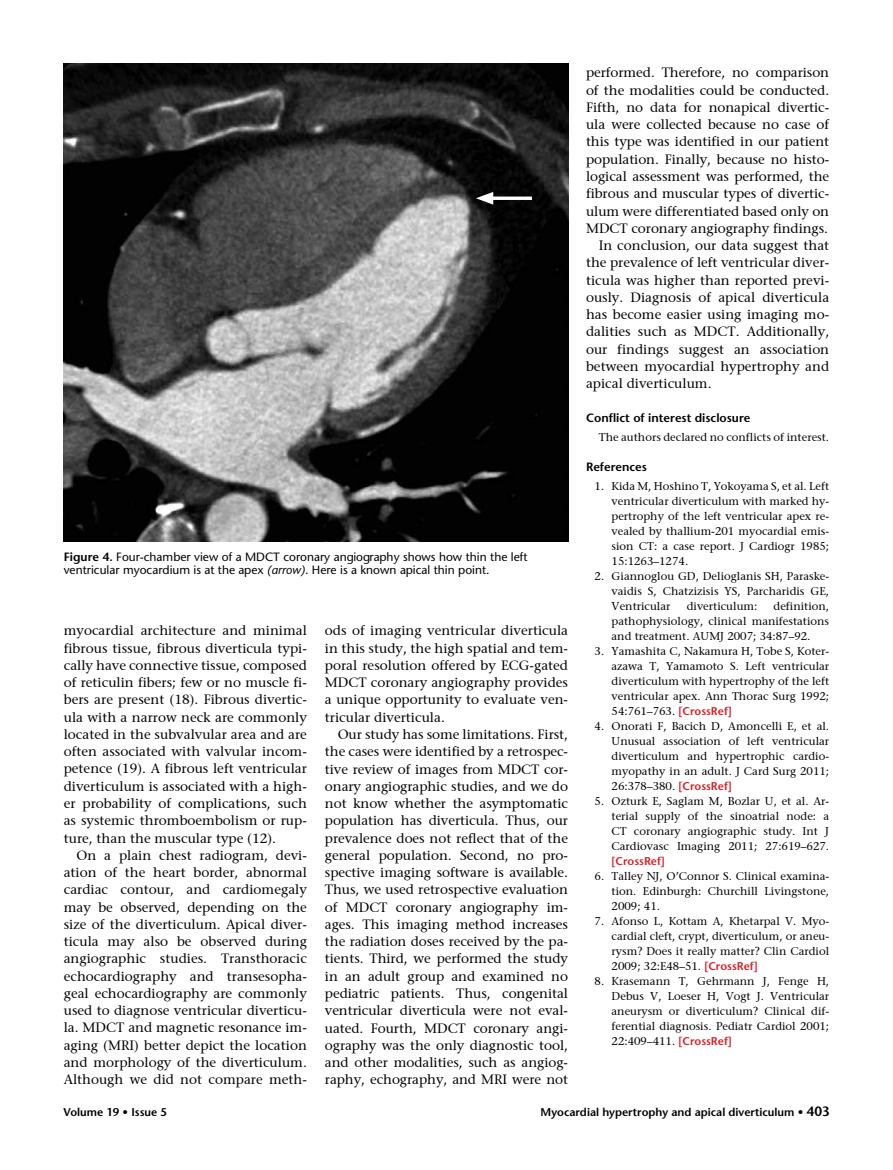
<style>
.page{position:relative;width:893px;height:1170px;background:#fff}
.page>*{position:absolute;margin:0;border:0;box-sizing:border-box;transform-origin:0 0}
.t1{font:13.5px/17.2px "Stone Serif";color:#000;text-align:justify}
.t2{font:12px/13.5px "Stone Sans Normal Tr";color:#000}
.t3{font:600 12px "Stone Sans Std";color:#000}
.t4{font:11.25px/15px "Stone Serif";color:#000;text-align:justify}
.t5{font:600 11.25px "Stone Sans Std";color:#000}
.t6{font:600 11.25px "Stone Sans Std";color:#d2232a}
.s1{font-family:"Stone Sans Std";font-weight:600}
.s2{font-family:"Stone Sans Italic Tr"}
.s3{font-family:"Stone Sans Std";font-weight:600;color:#d2232a}
.s4{font-size:13.5px}
</style>
<div class="page">
<img style="left:64px;top:64px;width:505px;height:477px">
<svg style="left:493px;top:196px;width:39px;height:4px"></svg>
<svg style="left:476px;top:192px;width:17px;height:12px"></svg>
<p class="t2" style="left:64px;top:549px;width:465px"><span class="s1">Figure 4.</span> Four-chamber view of a MDCT coronary angiography shows how thin the left ventricular myocardium is at the apex <span class="s2">(arrow)</span>. Here is a known apical thin point.</p>
<p class="t1" style="left:64px;top:621px;width:245px">myocardial architecture and minimal fibrous tissue, fibrous diverticula typi&shy;cally have connective tissue, composed of reticulin fibers; few or no muscle fi&shy;bers are present (18). Fibrous divertic&shy;ula with a narrow neck are commonly located in the subvalvular area and are often associated with valvular incom&shy;petence (19). A fibrous left ventricular diverticulum is associated with a high&shy;er probability of complications, such as systemic thromboembolism or rup&shy;ture, than the muscular type (12).</p>
<p class="t1" style="left:64px;top:846px;width:245px;text-indent:13px">On a plain chest radiogram, devi&shy;ation of the heart border, abnormal cardiac contour, and cardiomegaly may be observed, depending on the size of the diverticulum. Apical diver&shy;ticula may also be observed during angiographic studies. Transthoracic echocardiography and transesopha&shy;geal echocardiography are commonly used to diagnose ventricular diverticu&shy;la. MDCT and magnetic resonance im&shy;aging (MRI) better depict the location and morphology of the diverticulum.<br>Although we did not compare meth-</p>
<p class="t1" style="left:325px;top:621px;width:245px">ods of imaging ventricular diverticula in this study, the high spatial and tem&shy;poral resolution offered by ECG-gated MDCT coronary angiography provides a unique opportunity to evaluate ven&shy;tricular diverticula.</p>
<p class="t1" style="left:325px;top:725px;width:245px;text-indent:13px">Our study has some limitations. First, the cases were identified by a retrospec&shy;tive review of images from MDCT cor&shy;onary angiographic studies, and we do not know whether the asymptomatic population has diverticula. Thus, our prevalence does not reflect that of the general population. Second, no pro&shy;spective imaging software is available.<br>Thus, we used retrospective evaluation of MDCT coronary angiography im&shy;ages. This imaging method increases the radiation doses received by the pa&shy;tients. Third, we performed the study in an adult group and examined no pediatric patients. Thus, congenital ventricular diverticula were not eval&shy;uated. Fourth, MDCT coronary angi&shy;ography was the only diagnostic tool, and other modalities, such as angiog&shy;raphy, echography, and MRI were not</p>
<p class="t1" style="left:586px;top:64px;width:245px">performed. Therefore, no comparison</p>
<p class="t1" style="left:586px;top:81px;width:245px">of the modalities could be conducted.</p>
<p class="t1" style="left:586px;top:98px;width:245px">Fifth, no data for nonapical divertic-</p>
<p class="t1" style="left:586px;top:115px;width:245px">ula were collected because no case of</p>
<p class="t1" style="left:586px;top:133px;width:245px">this type was identified in our patient</p>
<p class="t1" style="left:586px;top:150px;width:245px">population. Finally, because no histo-</p>
<p class="t1" style="left:586px;top:167px;width:245px">logical assessment was performed, the</p>
<p class="t1" style="left:586px;top:184px;width:245px">fibrous and muscular types of divertic-</p>
<p class="t1" style="left:586px;top:202px;width:245px">ulum were differentiated based only on</p>
<p class="t1" style="left:586px;top:219px;width:244px">MDCT coronary angiography findings.</p>
<p class="t1" style="left:599px;top:236px;width:232px">In conclusion, our data suggest that</p>
<p class="t1" style="left:586px;top:254px;width:245px">the prevalence of left ventricular diver-</p>
<p class="t1" style="left:586px;top:271px;width:245px">ticula was higher than reported previ-</p>
<p class="t1" style="left:586px;top:288px;width:245px">ously. Diagnosis of apical diverticula</p>
<p class="t1" style="left:586px;top:305px;width:245px">has become easier using imaging mo-</p>
<p class="t1" style="left:586px;top:323px;width:245px">dalities such as MDCT. Additionally,</p>
<p class="t1" style="left:586px;top:340px;width:245px">our findings suggest an association</p>
<p class="t1" style="left:586px;top:357px;width:245px">between myocardial hypertrophy and</p>
<p class="t1" style="left:586px;top:374px;width:127px">apical diverticulum.</p>
<p class="t3" style="left:586px;top:411px;width:166px">Conflict of interest disclosure</p>
<p class="t4" style="left:599px;top:429px;width:232px">The authors declared no conflicts of interest.</p>
<p class="t3" style="left:586px;top:459px;width:62px">References</p>
<p class="t4" style="left:612px;top:478px;width:219px;text-indent:-17px">1. Kida M, Hoshino T, Yokoyama S, et al. Left ventricular diverticulum with marked hy&shy;pertrophy of the left ventricular apex re&shy;vealed by thallium-201 myocardial emis&shy;sion CT: a case report. J Cardiogr 1985; 15:1263–1274.</p>
<p class="t4" style="left:612px;top:568px;width:219px;text-indent:-17px">2. Giannoglou GD, Delioglanis SH, Paraske&shy;vaidis S, Chatzizisis YS, Parcharidis GE, Ventricular</p>
<p class="t4" style="left:612px;top:598px;width:219px;text-indent:162px">definition, pathophysiology, clinical manifestations and treatment. AUMJ 2007; 34:87–92.</p>
<p class="t4" style="left:612px;top:643px;width:219px;text-indent:-17px">3. Yamashita C, Nakamura H, Tobe S, Koter&shy;azawa T, Yamamoto S. Left ventricular diverticulum with hypertrophy of the left ventricular apex. Ann Thorac Surg 1992; 54:761–763. <span class="s3">[CrossRef]</span></p>
<p class="t4" style="left:612px;top:718px;width:219px;text-indent:-17px">4. Onorati F, Bacich D, Amoncelli E, et al.<br>Unusual association of left ventricular diverticulum and hypertrophic cardio&shy;myopathy in an adult. J Card Surg 2011; 26:378–380. <span class="s3">[CrossRef]</span></p>
<p class="t4" style="left:612px;top:793px;width:219px;text-indent:-17px">5. Ozturk E, Saglam M, Bozlar U, et al. Ar&shy;terial supply of the sinoatrial node: a CT coronary angiographic study. Int J Cardiovasc Imaging 2011; 27:619–627.</p>
<p class="t6" style="left:612px;top:854px;width:55px">[CrossRef]</p>
<p class="t4" style="left:612px;top:868px;width:219px;text-indent:-17px">6. Talley NJ, O’Connor S. Clinical examina&shy;tion. Edinburgh: Churchill Livingstone, 2009; 41.</p>
<p class="t4" style="left:612px;top:913px;width:219px;text-indent:-17px">7. Afonso L, Kottam A, Khetarpal V. Myo&shy;cardial cleft, crypt, diverticulum, or aneu&shy;rysm? Does it really matter? Clin Cardiol 2009; 32:E48–51. <span class="s3">[CrossRef]</span></p>
<p class="t4" style="left:612px;top:973px;width:219px;text-indent:-17px">8. Krasemann T, Gehrmann J, Fenge H, Debus V, Loeser H, Vogt J. Ventricular aneurysm or diverticulum? Clinical dif&shy;ferential diagnosis. Pediatr Cardiol 2001; 22:409–411. <span class="s3">[CrossRef]</span></p>
<p class="t4" style="left:687px;top:598px;width:72px">diverticulum:</p>
<p class="t5" style="left:64px;top:1105px;width:105px">Volume 19 • Issue 5</p>
<p class="t5" style="left:541px;top:1105px;width:291px">Myocardial hypertrophy and apical diverticulum • <span class="s4">403</span></p>
</div>
